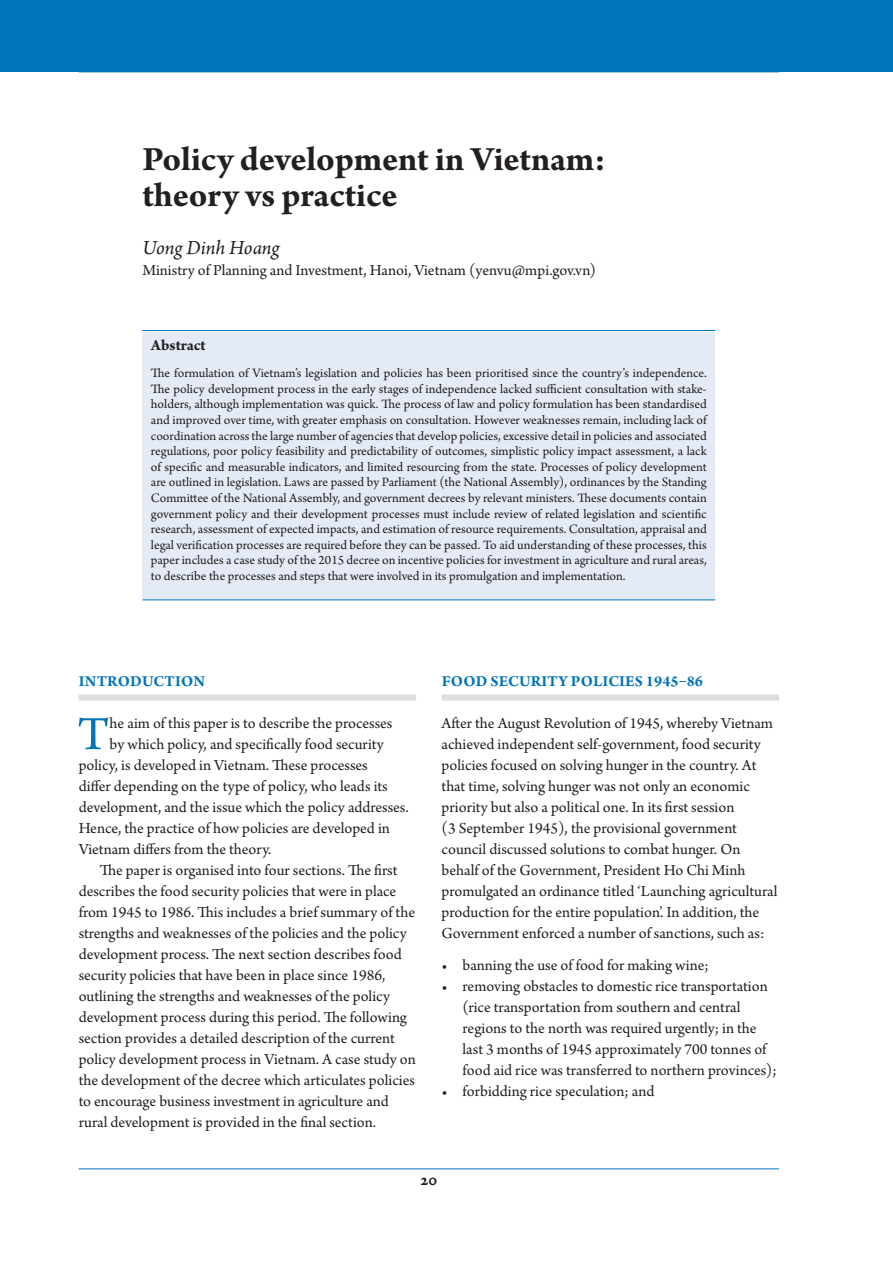
<style>
.page{position:relative;width:893px;height:1263px;background:#fff}
.page>*{position:absolute;margin:0;border:0;box-sizing:border-box;transform-origin:0 0}
.P1-dropcap{font:50.1px "Arno Pro";color:#0174bc}
.t1{font:700 36px/36px "Arno Pro";letter-spacing:.005em;color:#231f20}
.Author{font:italic 21px "Arno Pro";letter-spacing:-.01em;color:#231f20}
.t2{font:700 18px "Arno Pro";color:#231f20}
.P1{font:16.2px/21px "Arno Pro";color:#231f20}
.P1-dropcap-2{font:16.2px "Arno Pro";color:#231f20}
.Affilliation{font:16.2px "Arno Pro";letter-spacing:-.005em;color:#231f20}
.Heading_1{font:700 16.2px "Arno Pro";letter-spacing:.01em;color:#0174bc}
.Abstract_heading{font:700 16.2px "Arno Pro";color:#231f20}
.Abstract{font:13.5px/15.6px "Arno Pro";letter-spacing:-.005em;color:#231f20;text-align:justify}
</style>
<div class="page">
<hr style="left:79px;top:1168px;width:700px;height:1px;background:#0174bc">
<hr style="left:79px;top:72px;width:700px;height:1px;background:#0174bc">
<div style="left:142px;top:332px;width:573px;height:42px;background:#e5ebf6"></div>
<hr style="left:142px;top:330px;width:573px;height:1px;background:#0174bc">
<div style="left:142px;top:368px;width:573px;height:231px;background:#e5ebf6"></div>
<hr style="left:142px;top:599px;width:573px;height:1px;background:#0174bc">
<div style="left:79px;top:695px;width:337px;height:6px;background:#dcdddf"></div>
<div style="left:442px;top:695px;width:337px;height:6px;background:#dcdddf"></div>
<div style="left:0;top:0;width:893px;height:71px;background:#0174bc"></div>
<h2 class="t1" style="left:142px;top:143px;width:465px">Policy development in Vietnam: theory vs practice</h2>
<p class="Author" style="left:142px;top:235px;width:139px">Uong Dinh Hoang</p>
<p class="Affilliation" style="left:142px;top:260px;width:455px">Ministry of Planning and Investment, Hanoi, Vietnam (yenvu@mpi.gov.vn)</p>
<p class="Abstract_heading" style="left:151px;top:336px;width:56px">Abstract</p>
<p class="Abstract" style="left:151px;top:366px;width:557px">The formulation of Vietnam’s legislation and policies has been prioritised since the country’s independence.<br>The policy development process in the early stages of independence lacked sufficient consultation with stake&shy;holders, although implementation was quick. The process of law and policy formulation has been standardised and improved over time, with greater emphasis on consultation. However weaknesses remain, including lack of coordination across the large number of agencies that develop policies, excessive detail in policies and associated regulations, poor policy feasibility and predictability of outcomes, simplistic policy impact assessment, a lack of specific and measurable indicators, and limited resourcing from the state. Processes of policy development are outlined in legislation. Laws are passed by Parliament (the National Assembly), ordinances by the Standing Committee of the National Assembly, and government decrees by relevant ministers. These documents contain government policy and their development processes must include review of related legislation and scientific research, assessment of expected impacts, and estimation of resource requirements. Consultation, appraisal and legal verification processes are required before they can be passed. To aid understanding of these processes, this paper includes a case study of the 2015 decree on incentive policies for investment in agriculture and rural areas, to describe the processes and steps that were involved in its promulgation and implementation.</p>
<h3 class="Heading_1" style="left:79px;top:672px;width:128px">INTRODUCTION</h3>
<p class="P1-dropcap" style="left:78px;top:705px;width:34px">T</p>
<p class="P1-dropcap-2" style="left:110px;top:714px;width:284px">he aim of this paper is to describe the processes</p>
<p class="P1-dropcap-2" style="left:110px;top:735px;width:276px">by which policy, and specifically food security</p>
<p class="P1-dropcap-2" style="left:79px;top:756px;width:291px">policy, is developed in Vietnam. These processes</p>
<p class="P1-dropcap-2" style="left:79px;top:777px;width:311px">differ depending on the type of policy, who leads its</p>
<p class="P1-dropcap-2" style="left:79px;top:798px;width:331px">development, and the issue which the policy addresses.</p>
<p class="P1-dropcap-2" style="left:79px;top:819px;width:313px">Hence, the practice of how policies are developed in</p>
<p class="P1-dropcap-2" style="left:79px;top:840px;width:194px">Vietnam differs from the theory.</p>
<p class="P1" style="left:79px;top:860px;width:339px;text-indent:21px">The paper is organised into four sections. The first describes the food security policies that were in place from 1945 to 1986. This includes a brief summary of the strengths and weaknesses of the policies and the policy development process. The next section describes food security policies that have been in place since 1986, outlining the strengths and weaknesses of the policy development process during this period. The following section provides a detailed description of the current policy development process in Vietnam. A case study on the development of the decree which articulates policies to encourage business investment in agriculture and rural development is provided in the final section.</p>
<h3 class="Heading_1" style="left:442px;top:672px;width:263px">FOOD SECURITY POLICIES 1945–86</h3>
<p class="P1" style="left:442px;top:713px;width:337px">After the August Revolution of 1945, whereby Vietnam achieved independent self-government, food security policies focused on solving hunger in the country. At that time, solving hunger was not only an economic priority but also a political one. In its first session<br>(3 September 1945), the provisional government council discussed solutions to combat hunger. On behalf of the Government, President Ho Chi Minh promulgated an ordinance titled ‘Launching agricultural production for the entire population’. In addition, the Government enforced a number of sanctions, such as:</p>
<p class="P1" style="left:442px;top:955px;width:269px">• banning the use of food for making wine;</p>
<p class="P1" style="left:463px;top:976px;width:316px;text-indent:-21px">• removing obstacles to domestic rice transportation (rice transportation from southern and central regions to the north was required urgently; in the last 3 months of 1945 approximately 700 tonnes of food aid rice was transferred to northern provinces);</p>
<p class="P1" style="left:442px;top:1081px;width:214px">• forbidding rice speculation; and</p>
<p class="t2" style="left:420px;top:1169px;width:18px">20</p>
</div>
